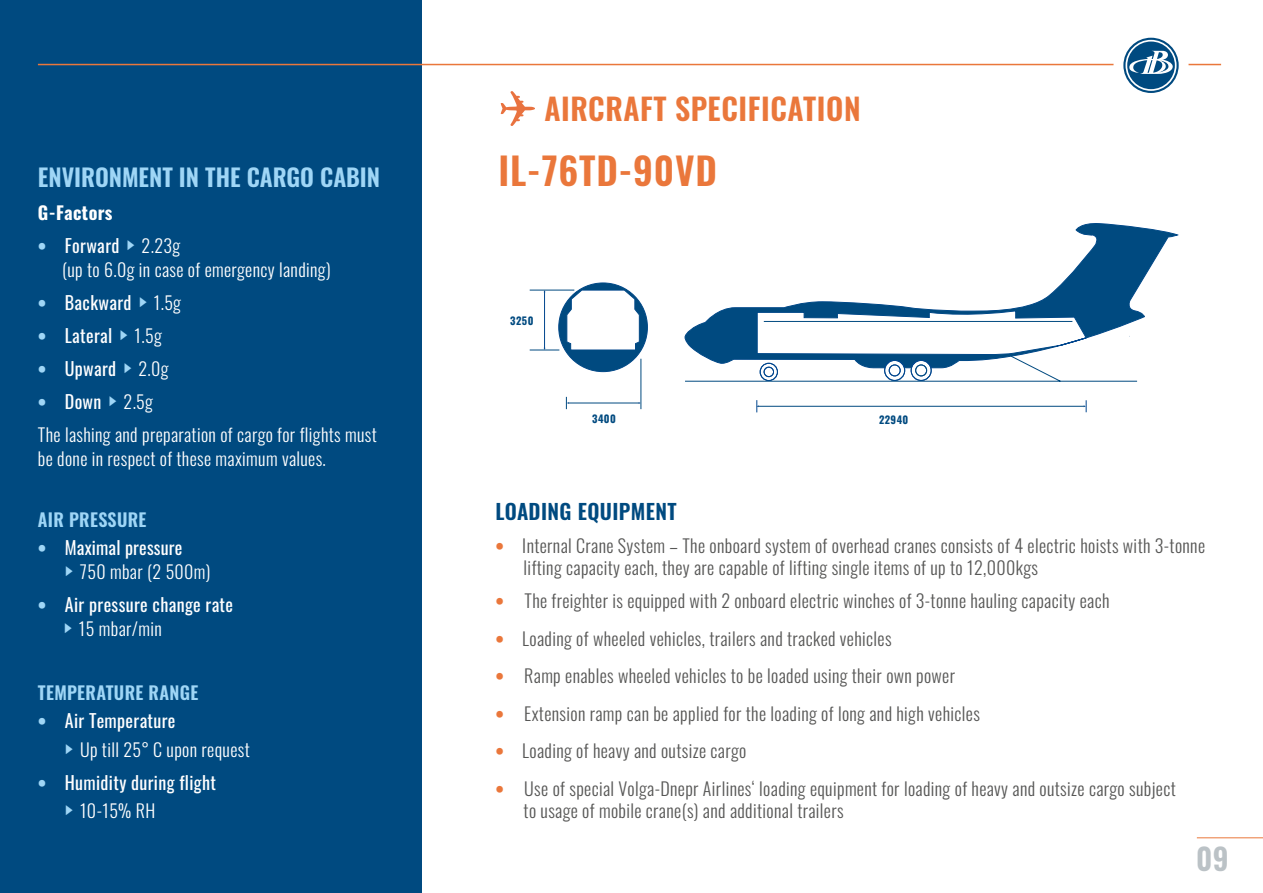
<style>
.page{position:relative;width:1263px;height:893px;background:#fff}
.page>*{position:absolute;margin:0;border:0;box-sizing:border-box;transform-origin:0 0}
.t1{font:600 37.5px "Oswald";letter-spacing:.02em;color:#ea773b}
.t2{font:600 30px "Oswald";letter-spacing:.02em;color:#ea773b}
.t3{font:600 30px "Oswald";color:#bbc2c6}
.t4{font:600 24px "Oswald";color:#9fd6f6}
.t5{font:600 21px "Oswald";letter-spacing:.02em;color:#004a80}
.t6{font:300 18px/22.5px "Oswald";letter-spacing:.02em;color:#575756}
.t7{font:300 18px/24px "Oswald";letter-spacing:.02em;color:#fff}
.t8{font:18px/24px "Oswald";letter-spacing:.02em;color:#fff}
.t9{font:600 18px "Oswald";letter-spacing:.02em;color:#9fd6f6}
.t10{font:700 18px "Oswald";letter-spacing:.02em;color:#fff}
.t11{font:700 10.5px "Oswald";letter-spacing:.04em;color:#004a80}
.s1{font-weight:700;color:#9fd6f6}
.s2{font-weight:400}
.s3{font-weight:300}
.s4{font-weight:700;color:#ea773b}
</style>
<div class="page">
<hr style="left:1197px;top:837px;width:66px;height:1px;background:#ea773b">
<div style="left:0;top:0;width:421px;height:893px;background:#004a80"></div>
<hr style="left:38px;top:64px;width:1183px;height:1px;background:#ea773b">
<div style="left:1113px;top:28px;width:75px;height:75px;background:#fff;border-radius:50%"></div>
<svg style="left:1123px;top:38px;width:56px;height:55px"></svg>
<svg style="left:501px;top:91px;width:34px;height:35px"></svg>
<hr style="left:568px;top:403px;width:71px;height:1px;background:#004a80">
<hr style="left:641px;top:359px;width:1px;height:50px;background:#004a80">
<svg style="left:566px;top:397px;width:3px;height:12px"></svg>
<hr style="left:758px;top:406px;width:326px;height:1px;background:#004a80">
<svg style="left:1083px;top:400px;width:4px;height:12px"></svg>
<svg style="left:756px;top:400px;width:3px;height:12px"></svg>
<svg style="left:685px;top:223px;width:492px;height:132px"></svg>
<svg style="left:763px;top:321px;width:368px;height:25px"></svg>
<svg style="left:685px;top:355px;width:453px;height:27px"></svg>
<svg style="left:530px;top:283px;width:118px;height:89px"></svg>
<h3 class="t4" style="left:38px;top:156px;width:344px">ENVIRONMENT IN THE CARGO CABIN</h3>
<p class="t10" style="left:38px;top:196px;width:76px">G-Factors</p>
<p class="t7" style="left:62px;top:232px;width:270px;text-indent:-24px"><span class="s1">•</span> <span class="s2">Forward</span> 2.23g<br>(up to 6.0g in case of emergency landing)</p>
<p class="t8" style="left:38px;top:289px;width:145px"><span class="s1">•</span> Backward <span class="s3">1.5g</span></p>
<p class="t8" style="left:38px;top:322px;width:125px"><span class="s1">•</span> Lateral <span class="s3">1.5g</span></p>
<p class="t8" style="left:38px;top:355px;width:132px"><span class="s1">•</span> Upward <span class="s3">2.0g</span></p>
<p class="t7" style="left:38px;top:383px;width:340px;line-height:33px"><span class="s1">•</span> <span class="s2">Down</span> 2.5g<br>The lashing and preparation of cargo for flights must</p>
<p class="t7" style="left:38px;top:445px;width:289px">be done in respect of these maximum values.</p>
<p class="t9" style="left:38px;top:503px;width:110px">AIR PRESSURE</p>
<p class="t8" style="left:80px;top:534px;width:132px;text-indent:-42px"><span class="s1">•</span> Maximal pressure<br><span class="s3">750 mbar (2 500m)</span></p>
<p class="t8" style="left:79px;top:591px;width:156px;text-indent:-41px"><span class="s1">•</span> Air pressure change rate<br><span class="s3">15 mbar/min</span></p>
<p class="t9" style="left:38px;top:676px;width:162px">TEMPERATURE RANGE</p>
<p class="t7" style="left:80px;top:705px;width:171px;line-height:28.5px;text-indent:-42px"><span class="s1">•</span> <span class="s2">Air Temperature<br></span>Up till 25° C upon request</p>
<p class="t8" style="left:80px;top:766px;width:137px;line-height:28.5px;text-indent:-42px"><span class="s1">•</span> Humidity during flight<br><span class="s3">10-15% RH</span></p>
<h2 class="t2" style="left:544px;top:82px;width:318px">AIRCRAFT SPECIFICATION</h2>
<h1 class="t1" style="left:499px;top:137px;width:220px">IL-76TD-90VD</h1>
<p class="t11" style="left:510px;top:312px;width:25px">3250</p>
<p class="t11" style="left:592px;top:409px;width:25px">3400</p>
<p class="t11" style="left:879px;top:411px;width:31px">22940</p>
<p class="t5" style="left:495px;top:493px;width:183px">LOADING EQUIPMENT</p>
<p class="t6" style="left:524px;top:532px;width:683px;text-indent:-28px"><span class="s4">•</span> Internal Crane System – The onboard system of overhead cranes consists of 4 electric hoists with 3-tonne lifting capacity each, they are capable of lifting single items of up to 12,000kgs</p>
<p class="t6" style="left:495px;top:588px;width:616px"><span class="s4">•</span> The freighter is equipped with 2 onboard electric winches of 3-tonne hauling capacity each</p>
<p class="t6" style="left:495px;top:625px;width:398px"><span class="s4">•</span> Loading of wheeled vehicles, trailers and tracked vehicles</p>
<p class="t6" style="left:495px;top:663px;width:461px"><span class="s4">•</span> Ramp enables wheeled vehicles to be loaded using their own power</p>
<p class="t6" style="left:495px;top:700px;width:486px"><span class="s4">•</span> Extension ramp can be applied for the loading of long and high vehicles</p>
<p class="t6" style="left:495px;top:738px;width:252px"><span class="s4">•</span> Loading of heavy and outsize cargo</p>
<p class="t6" style="left:524px;top:775px;width:654px;text-indent:-28px"><span class="s4">•</span> Use of special Volga-Dnepr Airlines‘ loading equipment for loading of heavy and outsize cargo subject to usage of mobile crane(s) and additional trailers</p>
<h2 class="t3" style="left:1196px;top:832px;width:34px">09</h2>
</div>
